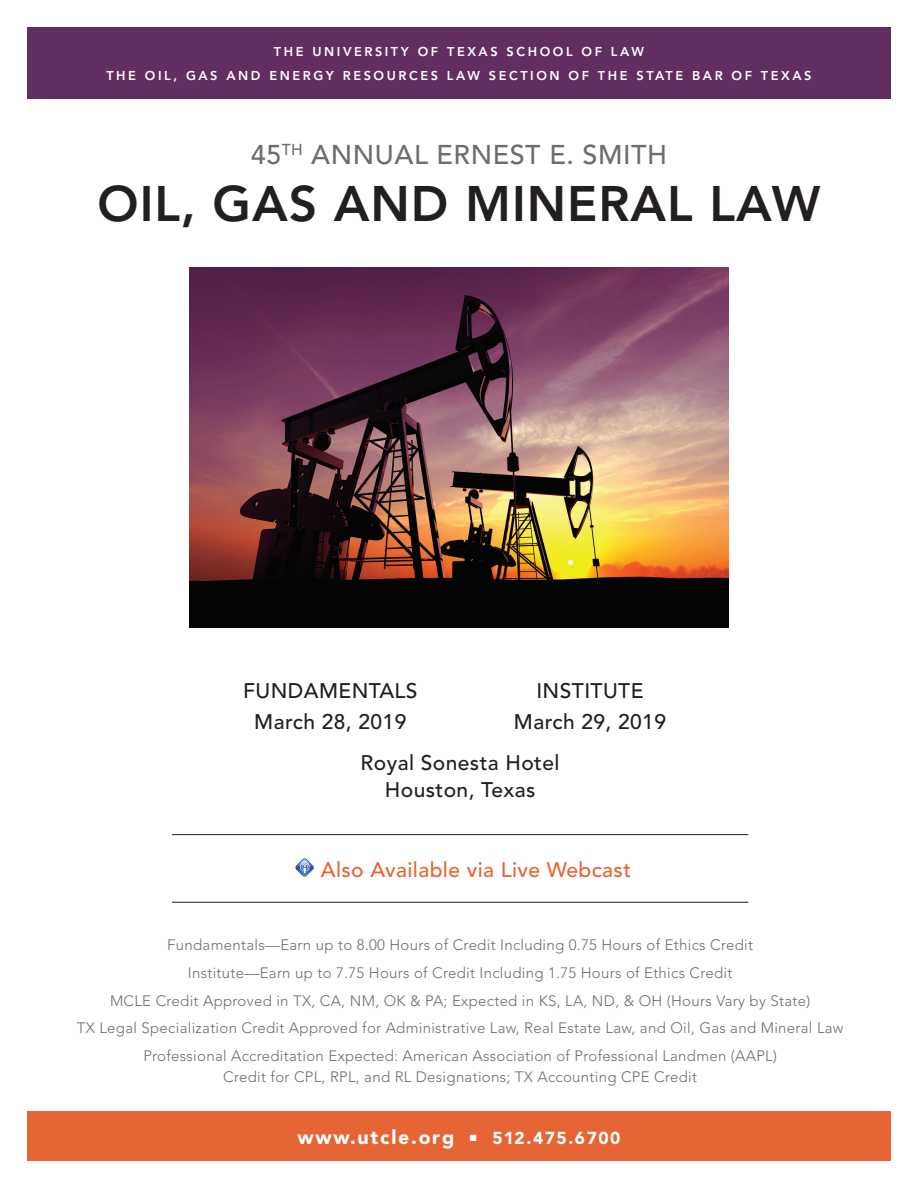
<style>
.page{position:relative;width:918px;height:1188px;background:#fff}
.page>*{position:absolute;margin:0;border:0;box-sizing:border-box;transform-origin:0 0}
.t1{font:800 49.5px "Avenir LT Std";letter-spacing:.02em;color:#231f20}
.t2{font:500 27px "Avenir LT Std";letter-spacing:.02em;color:#6c6d70}
.t3{font:500 21px/31.5px "Avenir LT Std";letter-spacing:.02em;color:#231f20;text-align:center}
.t4{font:500 21px "Avenir LT Std";letter-spacing:.02em;color:#e76435}
.t5{font:900 19.5px "Avenir LT Std";letter-spacing:.09em;color:#fff}
.t6{font:300 15px/27.8px "Avenir LT Std";letter-spacing:.02em;color:#6c6d70;text-align:center}
.t7{font:800 12.75px/24px "Avenir LT Std";letter-spacing:.2em;color:#fff;text-align:center}
.s1{font-size:17.25px}
</style>
<div class="page">
<div style="left:27px;top:1112px;width:864px;height:49px;background:#e76435"></div>
<div style="left:27px;top:27px;width:864px;height:72px;background:#622e5f"></div>
<svg style="left:295px;top:858px;width:19px;height:19px"></svg>
<hr style="left:172px;top:902px;width:576px;height:1px;background:#231f20">
<hr style="left:172px;top:834px;width:576px;height:1px;background:#231f20">
<img style="left:189px;top:268px;width:540px;height:360px">
<p class="t7" style="left:106px;top:39px;width:707px">THE UNIVERSITY OF TEXAS SCHOOL OF LAW<br>THE OIL, GAS AND ENERGY RESOURCES LAW SECTION OF THE STATE BAR OF TEXAS</p>
<h2 class="t2" style="left:251px;top:140px;width:418px">45<sup>TH</sup> ANNUAL ERNEST E. SMITH</h2>
<h1 class="t1" style="left:98px;top:175px;width:724px">OIL, GAS AND MINERAL LAW</h1>
<h3 class="t3" style="left:243px;top:675px;width:176px">FUNDAMENTALS<br>March 28, 2019</h3>
<h3 class="t3" style="left:514px;top:675px;width:154px">INSTITUTE<br>March 29, 2019</h3>
<h3 class="t3" style="left:361px;top:749px;width:200px;line-height:27px">Royal Sonesta Hotel<br>Houston, Texas</h3>
<h3 class="t4" style="left:321px;top:857px;width:312px">Also Available via Live Webcast</h3>
<p class="t6" style="left:77px;top:931px;width:768px">Fundamentals—Earn up to 8.00 Hours of Credit Including 0.75 Hours of Ethics Credit<br>Institute—Earn up to 7.75 Hours of Credit Including 1.75 Hours of Ethics Credit<br>MCLE Credit Approved in TX, CA, NM, OK &amp; PA; Expected in KS, LA, ND, &amp; OH (Hours Vary by State)<br>TX Legal Specialization Credit Approved for Administrative Law, Real Estate Law, and Oil, Gas and Mineral Law Professional Accreditation Expected: American Association of Professional Landmen (AAPL)</p>
<p class="t6" style="left:223px;top:1063px;width:475px">Credit for CPL, RPL, and RL Designations; TX Accounting CPE Credit</p>
<h3 class="t5" style="left:297px;top:1125px;width:325px">www.utcle.org ■ <span class="s1">512.475.6700</span></h3>
</div>
